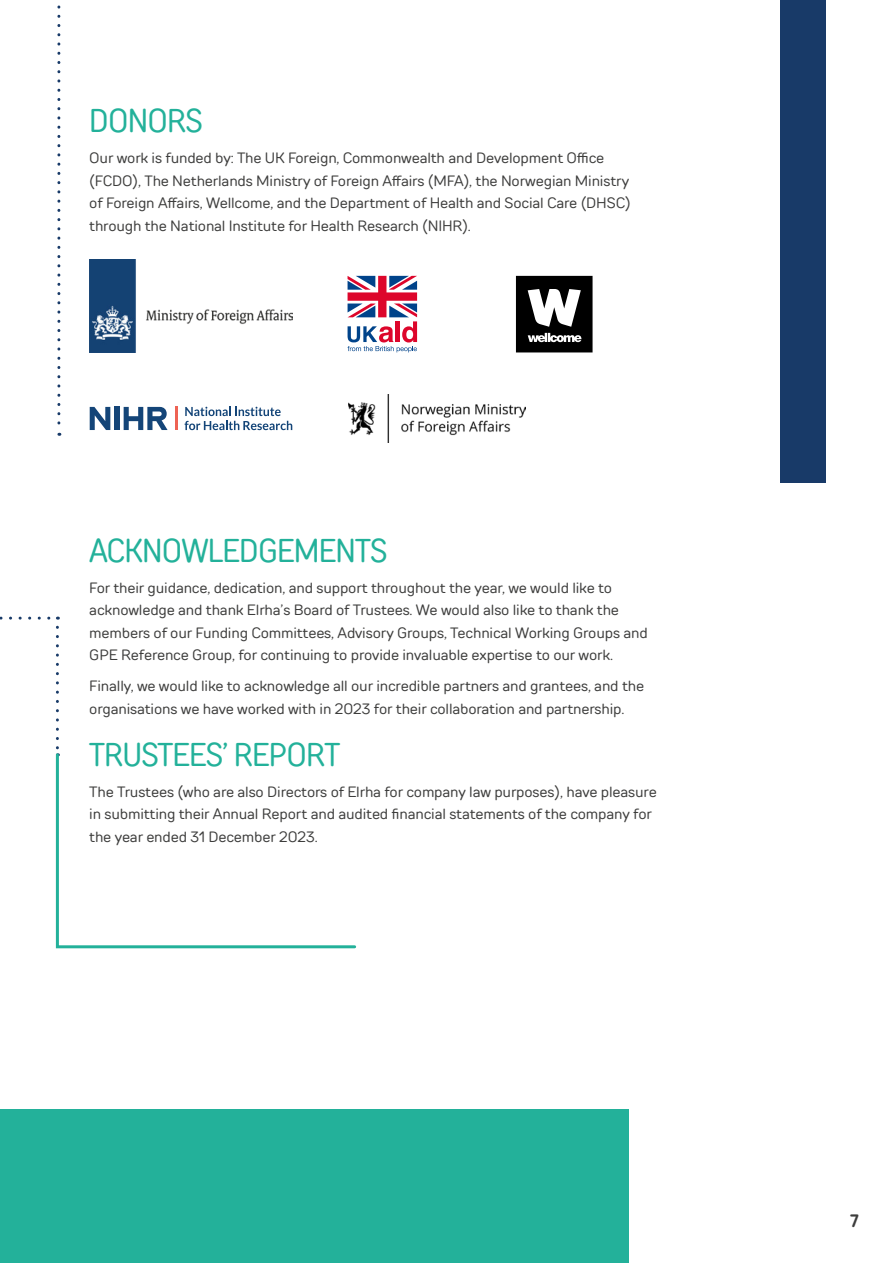
<style>
.page{position:relative;width:893px;height:1263px;background:#fff}
.page>*{position:absolute;margin:0;border:0;box-sizing:border-box;transform-origin:0 0}
.t1{font:condensed 33px "TT Rounds Neue";letter-spacing:-.025em;color:#23b19a}
.t2{font:18px "TT Rounds Neue Cond D Bold";color:#3d3d3c}
.t3{font:15px/22.5px "TT Rounds Neue";letter-spacing:-.01em;color:#3d3d3c}
</style>
<div class="page">
<div style="left:780px;top:0;width:45px;height:483px;background:#183a68"></div>
<svg style="left:57px;top:7px;width:3px;height:429px"></svg>
<svg style="left:0;top:617px;width:58px;height:3px"></svg>
<svg style="left:56px;top:627px;width:3px;height:123px"></svg>
<svg style="left:55px;top:753px;width:302px;height:196px"></svg>
<img style="left:348px;top:394px;width:178px;height:49px">
<svg style="left:185px;top:407px;width:107px;height:23px"></svg>
<svg style="left:90px;top:407px;width:20px;height:23px"></svg>
<div style="left:114px;top:407px;width:6px;height:23px;background:#144578"></div>
<svg style="left:124px;top:407px;width:44px;height:23px"></svg>
<hr style="left:175px;top:407px;width:2px;height:23px;background:#ee6354">
<svg style="left:516px;top:276px;width:77px;height:76px"></svg>
<img style="left:89px;top:259px;width:203px;height:93px">
<div style="left:0;top:1109px;width:628px;height:154px;background:#23b19a"></div>
<svg style="left:347px;top:276px;width:70px;height:76px"></svg>
<h1 class="t1" style="left:89px;top:100px;width:115px">DONORS</h1>
<p class="t3" style="left:89px;top:147px;width:543px">Our work is funded by: The UK Foreign, Commonwealth and Development Office (FCDO), The Netherlands Ministry of Foreign Affairs (MFA), the Norwegian Ministry of Foreign Affairs, Wellcome, and the Department of Health and Social Care (DHSC) through the National Institute for Health Research (NIHR).</p>
<h1 class="t1" style="left:89px;top:529px;width:300px">ACKNOWLEDGEMENTS</h1>
<p class="t3" style="left:89px;top:576px;width:560px">For their guidance, dedication, and support throughout the year, we would like to acknowledge and thank Elrha’s Board of Trustees. We would also like to thank the members of our Funding Committees, Advisory Groups, Technical Working Groups and GPE Reference Group, for continuing to provide invaluable expertise to our work.</p>
<p class="t3" style="left:89px;top:675px;width:556px">Finally, we would like to acknowledge all our incredible partners and grantees, and the organisations we have worked with in 2023 for their collaboration and partnership.</p>
<h1 class="t1" style="left:89px;top:733px;width:253px">TRUSTEES’ REPORT</h1>
<p class="t3" style="left:89px;top:780px;width:569px">The Trustees (who are also Directors of Elrha for company law purposes), have pleasure in submitting their Annual Report and audited financial statements of the company for the year ended 31 December 2023.</p>
<p class="t2" style="left:850px;top:1209px;width:10px">7</p>
</div>
